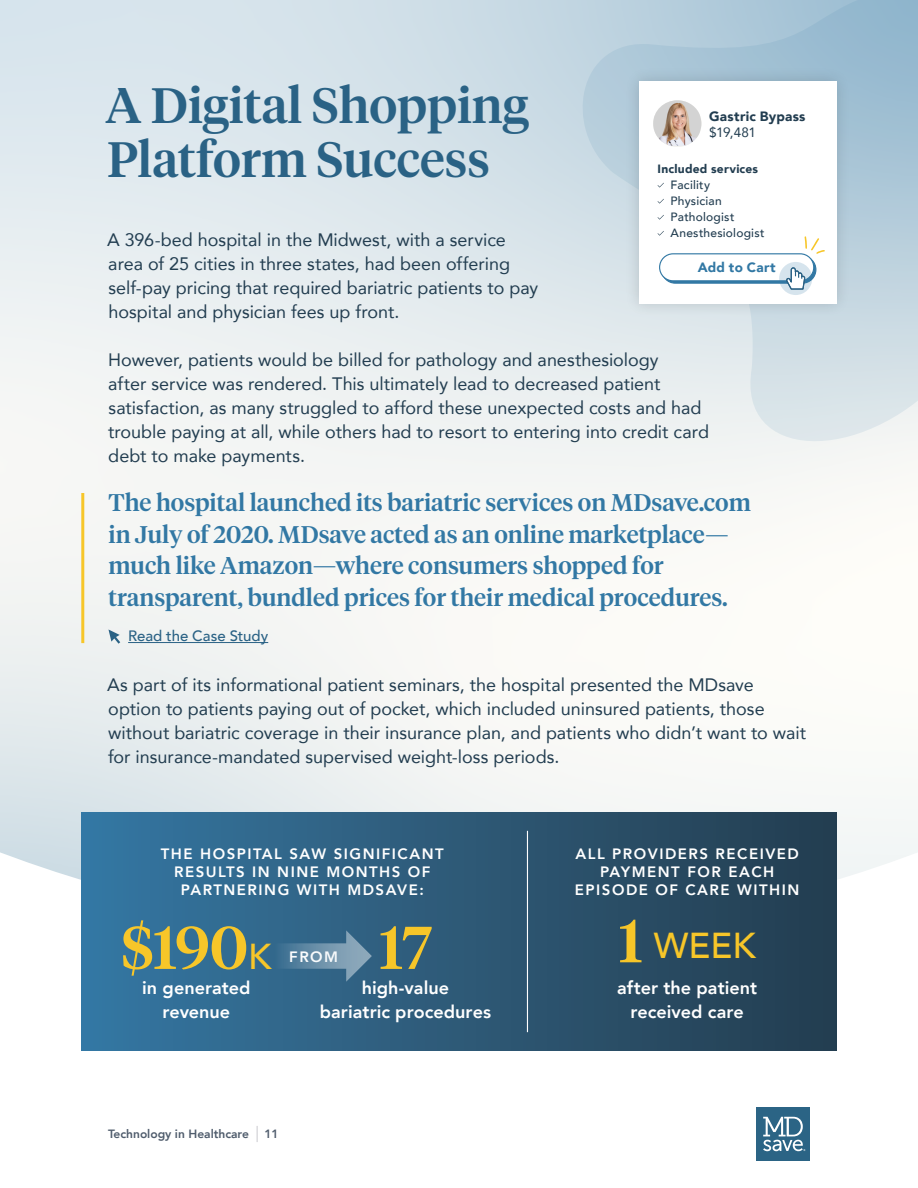
<style>
.page{position:relative;width:918px;height:1188px;background:#fff}
.page>*{position:absolute;margin:0;border:0;box-sizing:border-box;transform-origin:0 0}
.t1{font:500 60px "Tiempos Headline";color:#f7c629}
.t2{font:500 49.5px/54px "Tiempos Headline";color:#2a6285}
.t3{font:500 36px "Avenir";color:#f7c629}
.t4{font:500 24px/31.8px "Tiempos Headline";color:#3278a4}
.t5{font:18px/24px "Avenir";color:#223d50}
.t6{font:800 18px/24px "Avenir";letter-spacing:.005em;color:#fff;text-align:center}
.t7{font:800 15px/18px "Avenir";letter-spacing:.1em;color:#fff;text-align:center}
.t8{font:500 15px "Avenir";color:#2a6285}
.t9{font:900 13.5px "Avenir";letter-spacing:.015em;color:#223d50}
.t10{font:900 13.5px "Avenir";letter-spacing:.02em;color:#3278a4}
.t11{font:13.5px "Avenir";color:#223d50}
.t12{font:500 12px/16px "Avenir";letter-spacing:.02em;color:#223d50}
.t13{font:800 12px "Avenir";color:#4f5c6c}
.t14{font:900 12px "Avenir";letter-spacing:.02em;color:#223d50}
.s1{font-family:"Avenir";font-size:36px}
.s2{font-family:"Tiempos Headline";font-size:60px}
</style>
<div class="page">
<img style="left:0;top:0;width:918px;height:847px">
<svg style="left:562px;top:0;width:356px;height:465px;background:#cadae3"></svg>
<svg style="left:0;top:847px;width:918px;height:204px"></svg>
<hr style="left:128px;top:642px;width:140px;height:1px;background:#2a6285">
<svg style="left:108px;top:629px;width:12px;height:15px"></svg>
<hr style="left:81px;top:493px;width:3px;height:150px;background:#f7c629">
<div style="left:624px;top:67px;width:227px;height:251px;background:#000;opacity:.15"></div>
<div style="left:639px;top:81px;width:197px;height:222px;background:#fff"></div>
<img style="left:653px;top:100px;width:48px;height:46px">
<div style="left:662px;top:256px;width:154px;height:27px;background:#3278a4;border-radius:14px"></div>
<div style="left:661px;top:256px;width:155px;height:28px;border:1px solid #3278a4;border-radius:14px"></div>
<div style="left:660px;top:254px;width:154px;height:27px;background:#fff;border-radius:14px"></div>
<div style="left:659px;top:253px;width:155px;height:28px;border:1px solid #3278a4;border-radius:14px"></div>
<svg style="left:804px;top:236px;width:21px;height:18px"></svg>
<svg style="left:779px;top:262px;width:33px;height:33px"></svg>
<svg style="left:785px;top:267px;width:21px;height:23px"></svg>
<div style="left:81px;top:813px;width:756px;height:237px;background:linear-gradient(to right,#3677a2,#243d4e)"></div>
<hr style="left:527px;top:831px;width:1px;height:201px;background:#fff">
<svg style="left:260px;top:930px;width:112px;height:52px;background:#497796"></svg>
<div style="left:756px;top:1107px;width:54px;height:54px;background:#2b6485"></div>
<svg style="left:763px;top:1117px;width:42px;height:34px"></svg>
<svg style="left:256px;top:1126px;width:2px;height:16px"></svg>
<h2 class="t2" style="left:105px;top:76px;width:425px">A Digital Shopping<br>Platform Success</h2>
<p class="t9" style="left:709px;top:105px;width:98px">Gastric Bypass</p>
<p class="t11" style="left:709px;top:122px;width:48px">$19,481</p>
<p class="t14" style="left:658px;top:159px;width:102px">Included services</p>
<p class="t12" style="left:671px;top:176px;width:95px">Facility<br>Physician<br>Pathologist<br>Anesthesiologist</p>
<p class="t10" style="left:698px;top:256px;width:79px">Add to Cart</p>
<p class="t5" style="left:107px;top:227px;width:433px">A 396-bed hospital in the Midwest, with a service area of 25 cities in three states, had been offering self-pay pricing that required bariatric patients to pay hospital and physician fees up front.</p>
<p class="t5" style="left:108px;top:347px;width:602px">However, patients would be billed for pathology and anesthesiology<br>after service was rendered. This ultimately lead to decreased patient satisfaction, as many struggled to afford these unexpected costs and had trouble paying at all, while others had to resort to entering into credit card debt to make payments.</p>
<h3 class="t4" style="left:108px;top:485px;width:644px">The hospital launched its bariatric services on MDsave.com in July of 2020. MDsave acted as an online marketplace— much like Amazon—where consumers shopped for transparent, bundled prices for their medical procedures.</h3>
<p class="t8" style="left:128px;top:623px;width:142px">Read the Case Study</p>
<p class="t5" style="left:107px;top:673px;width:701px">As part of its informational patient seminars, the hospital presented the MDsave option to patients paying out of pocket, which included uninsured patients, those without bariatric coverage in their insurance plan, and patients who didn’t want to wait for insurance-mandated supervised weight-loss periods.</p>
<p class="t7" style="left:161px;top:845px;width:284px">THE HOSPITAL SAW SIGNIFICANT<br>RESULTS IN NINE MONTHS OF<br>PARTNERING WITH MDSAVE:</p>
<h1 class="t1" style="left:121px;top:907px;width:151px">$190<span class="s1">K</span></h1>
<h1 class="t1" style="left:379px;top:907px;width:54px">17</h1>
<p class="t6" style="left:320px;top:976px;width:173px">high-value<br>bariatric procedures</p>
<p class="t7" style="left:289px;top:947px;width:50px">FROM</p>
<p class="t6" style="left:142px;top:976px;width:110px">in generated revenue</p>
<p class="t13" style="left:108px;top:1125px;width:142px">Technology in Healthcare</p>
<p class="t13" style="left:265px;top:1125px;width:16px">11</p>
<p class="t7" style="left:575px;top:845px;width:226px">ALL PROVIDERS RECEIVED<br>PAYMENT FOR EACH<br>EPISODE OF CARE WITHIN</p>
<h3 class="t3" style="left:619px;top:914px;width:139px"><span class="s2">1</span> WEEK</h3>
<p class="t6" style="left:617px;top:976px;width:142px">after the patient received care</p>
</div>
